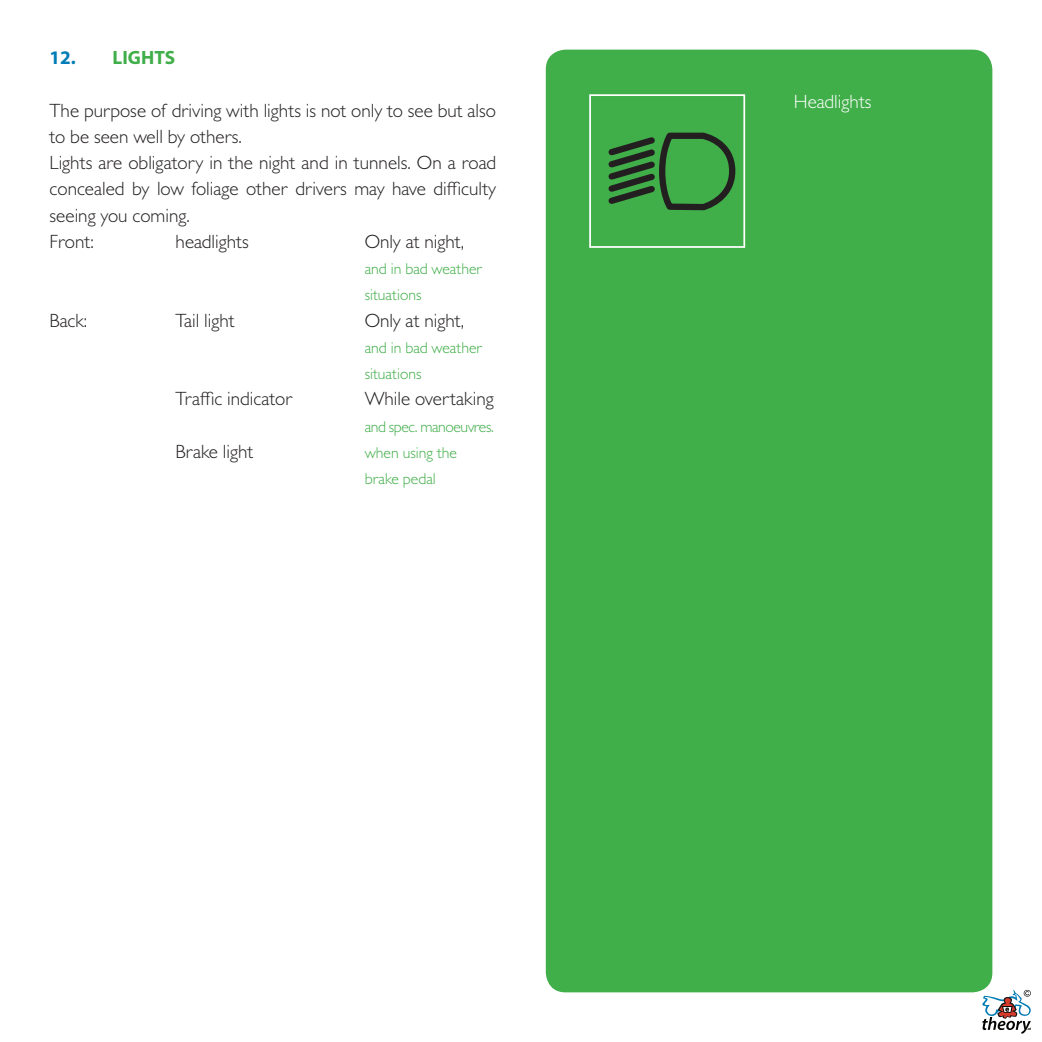
<style>
.page{position:relative;width:1042px;height:1042px;background:#fff}
.page>*{position:absolute;margin:0;border:0;box-sizing:border-box;transform-origin:0 0}
.t1{font:300 19.25px/26.2px "Gill Sans MT Pro";color:#231f20}
.t2{font:300 19.25px "Gill Sans MT Pro";color:#fff}
.t3{font:700 19.25px "Myriad Pro";color:#40ae49}
.t4{font:300 15.75px/26.2px "Gill Sans MT Pro";color:#40ae49}
.t5{font:300 15.75px "Gill Sans MT Pro";letter-spacing:-.03em;color:#40ae49}
.s1{color:#007cb6}
</style>
<div class="page">
<svg style="left:982px;top:990px;width:49px;height:44px"></svg>
<div style="left:546px;top:50px;width:446px;height:942px;background:#40ae49;border-radius:20px"></div>
<svg style="left:608px;top:132px;width:127px;height:77px"></svg>
<div style="left:589px;top:94px;width:156px;height:154px;border:2px solid #fff"></div>
<p class="t3" style="left:50px;top:45px;width:74px"><span class="s1">12.</span> LIGH</p>
<p class="t3" style="left:154px;top:45px;width:21px">TS</p>
<p class="t1" style="left:50px;top:97px;width:448px">The purpose of driving with lights is not only to see but also to be seen well by others.<br>Lights are obligatory in the night and in tunnels. On a road concealed by low foliage other drivers may have difficulty seeing you coming.<br>Front:</p>
<p class="t1" style="left:176px;top:228px;width:75px">headlights</p>
<p class="t1" style="left:365px;top:228px;width:101px">Only at night,</p>
<p class="t4" style="left:365px;top:255px;width:119px">and in bad weather situations</p>
<p class="t1" style="left:50px;top:307px;width:39px">Back:</p>
<p class="t1" style="left:176px;top:307px;width:61px">Tail light</p>
<p class="t1" style="left:365px;top:307px;width:101px">Only at night,</p>
<p class="t4" style="left:365px;top:334px;width:119px">and in bad weather situations</p>
<p class="t1" style="left:176px;top:385px;width:118px">Traffic indicator</p>
<p class="t1" style="left:365px;top:385px;width:131px">While overtaking</p>
<p class="t5" style="left:365px;top:417px;width:131px">and spec. manoeuvres.</p>
<p class="t1" style="left:176px;top:438px;width:79px">Brake light</p>
<p class="t4" style="left:365px;top:439px;width:94px">when using the brake pedal</p>
<p class="t2" style="left:794px;top:89px;width:79px">Headlights</p>
</div>
